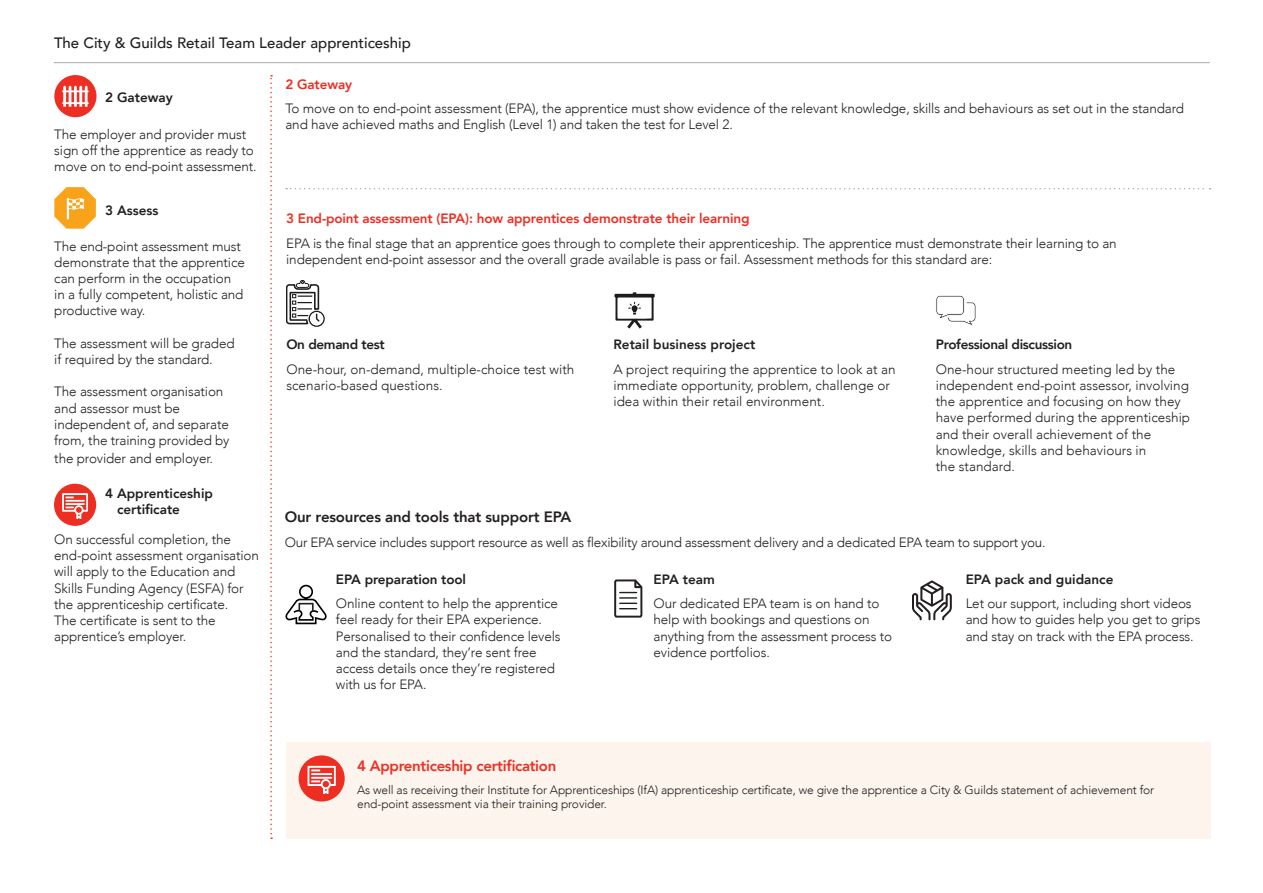
<style>
.page{position:relative;width:1263px;height:893px;background:#fff}
.page>*{position:absolute;margin:0;border:0;box-sizing:border-box;transform-origin:0 0}
.t1{font:500 15px "Avenir";color:#231f20}
.t2{font:800 15px "Avenir";letter-spacing:-.01em;color:#231f20}
.t3{font:800 15px "Avenir";letter-spacing:-.02em;color:#ee2e22}
.t4{font:300 13.5px/16.2px "Avenir";letter-spacing:-.01em;color:#231f20}
.t5{font:800 13.5px/16.2px "Avenir";color:#231f20}
.t6{font:800 13.5px "Avenir";letter-spacing:-.01em;color:#ee2e22}
.t7{font:800 13.5px "Avenir";letter-spacing:-.025em;color:#231f20}
.t8{font:300 12px/14.4px "Avenir";letter-spacing:-.01em;color:#231f20}
</style>
<div class="page">
<hr style="left:54px;top:62px;width:1156px;height:1px;background:#000">
<svg style="left:270px;top:75px;width:2px;height:764px"></svg>
<div style="left:54px;top:75px;width:43px;height:42px;background:#ee2e22;border-radius:50%"></div>
<svg style="left:62px;top:86px;width:27px;height:21px"></svg>
<svg style="left:54px;top:187px;width:42px;height:42px"></svg>
<div style="left:54px;top:484px;width:42px;height:42px;background:#ee2e22;border-radius:50%"></div>
<svg style="left:62px;top:493px;width:26px;height:26px"></svg>
<div style="left:286px;top:742px;width:924px;height:97px;background:#fef4ee"></div>
<div style="left:299px;top:755px;width:46px;height:46px;background:#ee2e22;border-radius:50%"></div>
<svg style="left:307px;top:766px;width:29px;height:28px"></svg>
<svg style="left:286px;top:188px;width:924px;height:1px"></svg>
<svg style="left:614px;top:579px;width:28px;height:39px"></svg>
<svg style="left:912px;top:580px;width:40px;height:40px"></svg>
<svg style="left:285px;top:585px;width:42px;height:39px"></svg>
<div style="left:298px;top:603px;width:16px;height:8px;border:2px solid #231f20"></div>
<svg style="left:936px;top:295px;width:40px;height:30px"></svg>
<svg style="left:614px;top:292px;width:41px;height:36px"></svg>
<svg style="left:286px;top:280px;width:39px;height:47px"></svg>
<p class="t1" style="left:54px;top:30px;width:358px">The City &amp; Guilds Retail Team Leader apprenticeship</p>
<p class="t5" style="left:105px;top:89px;width:69px">2 Gateway</p>
<p class="t4" style="left:54px;top:126px;width:204px">The employer and provider must sign off the apprentice as ready to move on to end-point assessment.</p>
<p class="t5" style="left:105px;top:202px;width:55px">3 Assess</p>
<p class="t4" style="left:54px;top:238px;width:192px">The end-point assessment must demonstrate that the apprentice can perform in the occupation in a fully competent, holistic and productive way.</p>
<p class="t4" style="left:54px;top:335px;width:182px">The assessment will be graded if required by the standard.</p>
<p class="t4" style="left:54px;top:384px;width:177px">The assessment organisation and assessor must be independent of, and separate from, the training provided by</p>
<p class="t4" style="left:54px;top:450px;width:160px">the provider and employer.</p>
<p class="t5" style="left:117px;top:485px;width:98px;text-indent:-12px">4 Apprenticeship certificate</p>
<p class="t4" style="left:54px;top:531px;width:206px">On successful completion, the end-point assessment organisation will apply to the Education and<br>Skills Funding Agency (ESFA) for the apprenticeship certificate.<br>The certificate is sent to the apprentice’s employer.</p>
<p class="t6" style="left:285px;top:73px;width:68px">2 Gateway</p>
<p class="t4" style="left:285px;top:101px;width:900px">To move on to end-point assessment (EPA), the apprentice must show evidence of the relevant knowledge, skills and behaviours as set out in the standard and have achieved maths and English (Level 1) and taken the test for Level 2.</p>
<p class="t6" style="left:286px;top:208px;width:465px">3 End-point assessment (EPA): how apprentices demonstrate their learning</p>
<p class="t4" style="left:286px;top:235px;width:832px">EPA is the final stage that an apprentice goes through to complete their apprenticeship. The apprentice must demonstrate their learning to an independent end-point assessor and the overall grade available is pass or fail. Assessment methods for this standard are:</p>
<p class="t7" style="left:286px;top:334px;width:100px">On demand test</p>
<p class="t4" style="left:286px;top:361px;width:289px">One-hour, on-demand, multiple-choice test with scenario-based questions.</p>
<p class="t5" style="left:613px;top:336px;width:143px">Retail business project</p>
<p class="t4" style="left:613px;top:361px;width:284px">A project requiring the apprentice to look at an immediate opportunity, problem, challenge or idea within their retail environment.</p>
<p class="t7" style="left:936px;top:334px;width:138px">Professional discussion</p>
<p class="t4" style="left:936px;top:361px;width:256px">One-hour structured meeting led by the independent end-point assessor, involving the apprentice and focusing on how they have performed during the apprenticeship and their overall achievement of the knowledge, skills and behaviours in<br>the standard.</p>
<p class="t2" style="left:285px;top:505px;width:288px">Our resources and tools that support EPA</p>
<p class="t4" style="left:285px;top:534px;width:762px">Our EPA service includes support resource as well as flexibility around assessment delivery and a dedicated EPA team to support you.</p>
<p class="t5" style="left:653px;top:571px;width:63px">EPA team</p>
<p class="t4" style="left:653px;top:595px;width:240px">Our dedicated EPA team is on hand to help with bookings and questions on anything from the assessment process to evidence portfolios.</p>
<p class="t5" style="left:336px;top:571px;width:132px">EPA preparation tool</p>
<p class="t4" style="left:336px;top:595px;width:226px">Online content to help the apprentice feel ready for their EPA experience.<br>Personalised to their confidence levels and the standard, they’re sent free access details once they’re registered with us for EPA.</p>
<p class="t5" style="left:966px;top:571px;width:149px">EPA pack and guidance</p>
<p class="t4" style="left:966px;top:595px;width:236px">Let our support, including short videos and how to guides help you get to grips and stay on track with the EPA process.</p>
<p class="t3" style="left:357px;top:754px;width:201px">4 Apprenticeship certification</p>
<p class="t8" style="left:357px;top:782px;width:798px">As well as receiving their Institute for Apprenticeships (IfA) apprenticeship certificate, we give the apprentice a City &amp; Guilds statement of achievement for end-point assessment via their training provider.</p>
</div>
